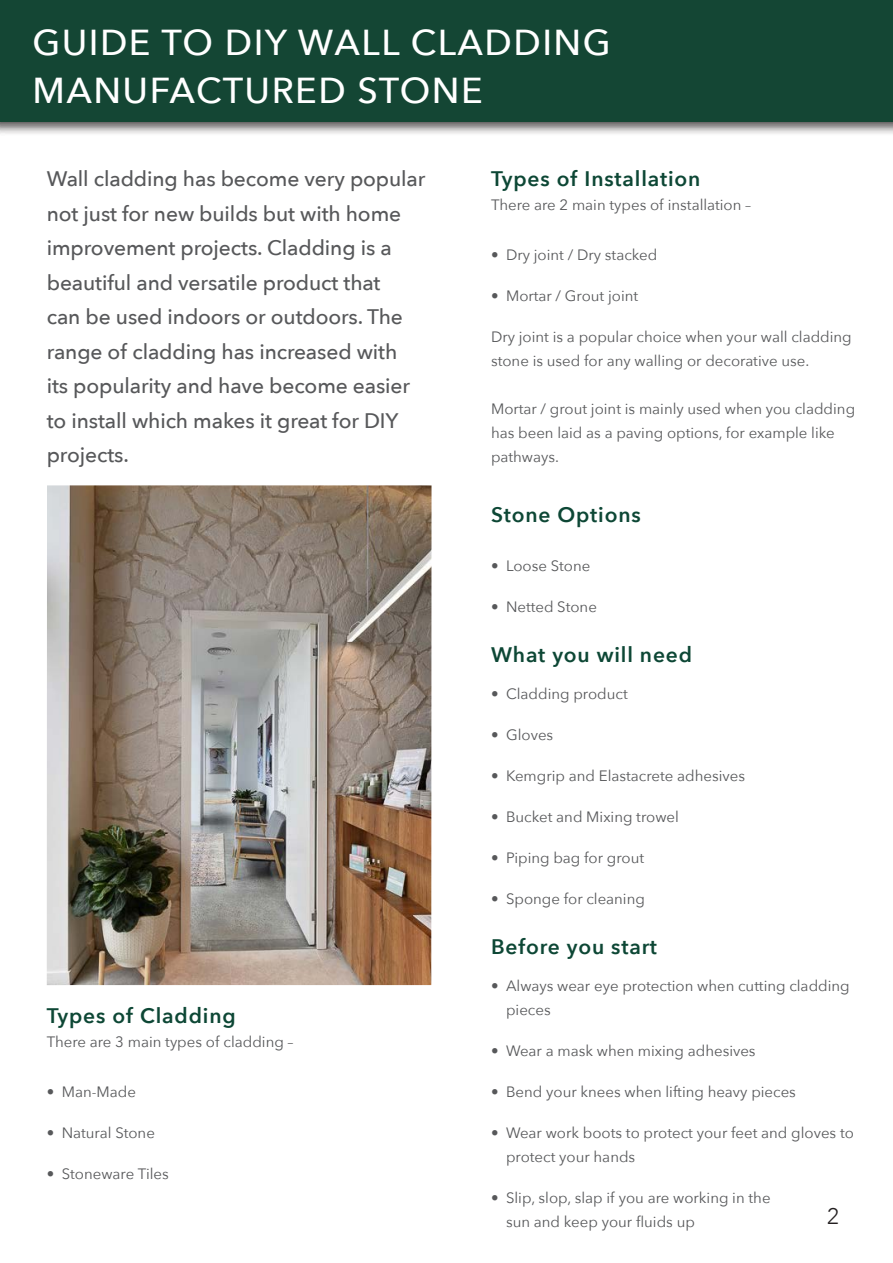
<style>
.page{position:relative;width:893px;height:1263px;background:#fff}
.page>*{position:absolute;margin:0;border:0;box-sizing:border-box;transform-origin:0 0}
.t1{font:500 36px/48px "Avenir Next";letter-spacing:.04em;color:#fff}
.t2{font:300 22.5px "Avenir";color:#231f20}
.Intro_Copy{font:500 21px/34.5px "Avenir Next";letter-spacing:-.005em;color:#57585a}
.Intro_Copy-2{font:600 21px "Avenir Next";letter-spacing:.04em;color:#0d4735}
.Sub_Headings_-_Green{font:600 21px "Avenir Next";letter-spacing:.04em;color:#0d4735}
.Intro_Copy-3{font:15px/24px "Avenir Next";color:#57585a}
</style>
<div class="page">
<div style="left:0;top:0;width:893px;height:136px;background:#231f20;opacity:.75"></div>
<div style="left:0;top:0;width:893px;height:122px;background:#144634"></div>
<img style="left:47px;top:485px;width:384px;height:500px">
<p class="t1" style="left:32px;top:17px;width:580px">GUIDE TO DIY WALL CLADDING<br>MANUFACTURED STONE</p>
<p class="Intro_Copy" style="left:47px;top:161px;width:380px">Wall cladding has become very popular not just for new builds but with home improvement projects. Cladding is a beautiful and versatile product that<br>can be used indoors or outdoors. The range of cladding has increased with<br>its popularity and have become easier to install which makes it great for DIY projects.</p>
<p class="Intro_Copy-2" style="left:47px;top:998px;width:190px">Types of Cladding</p>
<p class="Intro_Copy-3" style="left:47px;top:1029px;width:248px">There are 3 main types of cladding –</p>
<p class="Intro_Copy-3" style="left:47px;top:1079px;width:91px">• Man-Made</p>
<p class="Intro_Copy-3" style="left:47px;top:1120px;width:110px">• Natural Stone</p>
<p class="Intro_Copy-3" style="left:47px;top:1161px;width:124px">• Stoneware Tiles</p>
<p class="Intro_Copy-2" style="left:491px;top:161px;width:211px">Types of Installation</p>
<p class="Intro_Copy-3" style="left:491px;top:192px;width:262px">There are 2 main types of installation –</p>
<p class="Intro_Copy-3" style="left:491px;top:242px;width:168px">• Dry joint / Dry stacked</p>
<p class="Intro_Copy-3" style="left:491px;top:283px;width:149px">• Mortar / Grout joint</p>
<p class="Intro_Copy-3" style="left:491px;top:324px;width:362px">Dry joint is a popular choice when your wall cladding stone is used for any walling or decorative use.</p>
<p class="Intro_Copy-3" style="left:491px;top:396px;width:366px">Mortar / grout joint is mainly used when you cladding has been laid as a paving options, for example like pathways.</p>
<p class="Intro_Copy-2" style="left:491px;top:496px;width:151px">Stone Options</p>
<p class="Intro_Copy-3" style="left:491px;top:553px;width:101px">• Loose Stone</p>
<p class="Intro_Copy-3" style="left:491px;top:594px;width:107px">• Netted Stone</p>
<p class="Sub_Headings_-_Green" style="left:491px;top:637px;width:203px">What you will need</p>
<p class="Intro_Copy-3" style="left:491px;top:681px;width:138px">• Cladding product</p>
<p class="Intro_Copy-3" style="left:491px;top:722px;width:64px">• Gloves</p>
<p class="Intro_Copy-3" style="left:491px;top:763px;width:255px">• Kemgrip and Elastacrete adhesives</p>
<p class="Intro_Copy-3" style="left:491px;top:804px;width:189px">• Bucket and Mixing trowel</p>
<p class="Intro_Copy-3" style="left:491px;top:845px;width:155px">• Piping bag for grout</p>
<p class="Intro_Copy-3" style="left:491px;top:886px;width:155px">• Sponge for cleaning</p>
<p class="Sub_Headings_-_Green" style="left:491px;top:929px;width:168px">Before you start</p>
<p class="Intro_Copy-3" style="left:506px;top:973px;width:345px;text-indent:-15px">• Always wear eye protection when cutting cladding pieces</p>
<p class="Intro_Copy-3" style="left:491px;top:1038px;width:266px">• Wear a mask when mixing adhesives</p>
<p class="Intro_Copy-3" style="left:491px;top:1079px;width:306px">• Bend your knees when lifting heavy pieces</p>
<p class="Intro_Copy-3" style="left:506px;top:1120px;width:349px;text-indent:-15px">• Wear work boots to protect your feet and gloves to protect your hands</p>
<p class="Intro_Copy-3" style="left:506px;top:1185px;width:266px;text-indent:-15px">• Slip, slop, slap if you are working in the sun and keep your fluids up</p>
<h2 class="t2" style="left:827px;top:1203px;width:13px">2</h2>
</div>
